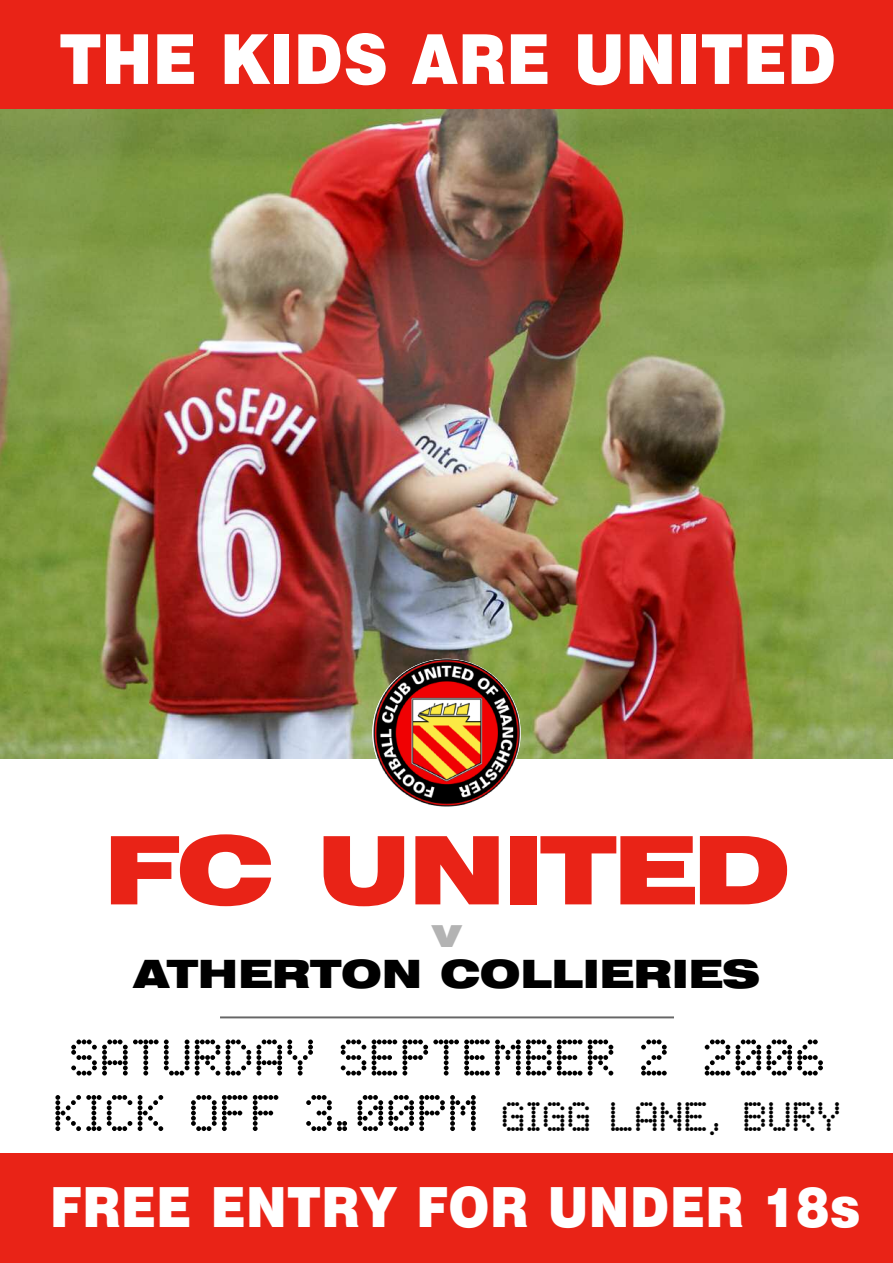
<style>
.page{position:relative;width:893px;height:1263px;background:#fff}
.page>*{position:absolute;margin:0;border:0;box-sizing:border-box;transform-origin:0 0}
.t1{font:900 expanded 94.5px "Swiss 721 BT";letter-spacing:-.04em;color:#e92317}
.t2{font:900 69px "Swiss 721 BT";letter-spacing:.015em;color:#fff;scale:.9 1}
.t3{font:900 55.5px "Swiss 721 BT";letter-spacing:.015em;color:#fff;scale:.9 1}
.t4{font:52.5px/55.5px "Dot Matrix Two";color:#000;text-align:center}
.t5{font:900 expanded 39px "Swiss 721 BT";letter-spacing:-.01em;color:#000}
.t6{font:900 expanded 39px "Swiss 721 BT";color:#b3b3b3}
.s1{font-size:42px}
</style>
<div class="page">
<img style="left:0;top:109px;width:893px;height:649px">
<div style="left:0;top:0;width:893px;height:109px;background:#e92317"></div>
<div style="left:0;top:1153px;width:893px;height:110px;background:#e92317"></div>
<img style="left:372px;top:659px;width:149px;height:148px;border-radius:50%">
<hr style="left:220px;top:1016px;width:454px;height:2px;background:#666">
<h2 class="t2" style="left:60px;top:34px;width:864px">THE KIDS ARE UNITED</h2>
<h1 class="t1" style="left:103px;top:836px;width:689px">FC UNITED</h1>
<p class="t6" style="left:432px;top:918px;width:31px">v</p>
<p class="t5" style="left:134px;top:960px;width:628px">ATHERTON COLLIERIES</p>
<p class="t4" style="left:53px;top:1030px;width:790px">SATURDAY SEPTEMBER 2 2006<br>KICK OFF 3.00PM <span class="s1">GIGG LANE, BURY</span></p>
<p class="t3" style="left:50px;top:1187px;width:902px">FREE ENTRY FOR UNDER 18s</p>
</div>
